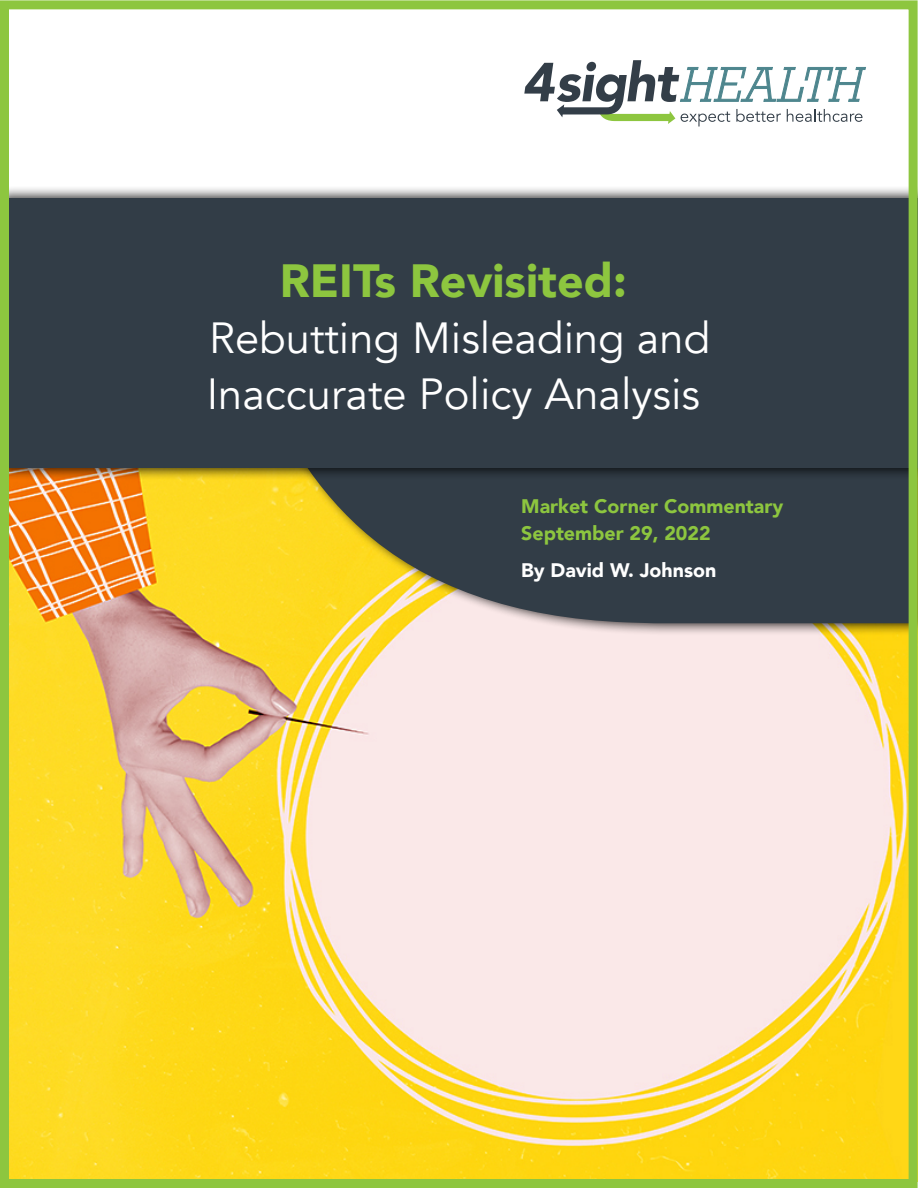
<style>
.page{position:relative;width:918px;height:1188px;background:#fff}
.page>*{position:absolute;margin:0;border:0;box-sizing:border-box;transform-origin:0 0}
.t1{font:900 46.5px "Avenir";color:#8dc63f}
.t2{font:43.5px/56.1px "Avenir";color:#fff}
.t3{font:900 19.65px/26.7px "Avenir";color:#8dc63f}
.t4{font:900 19.65px "Avenir";color:#fff}
</style>
<div class="page">
<img style="left:10px;top:481px;width:898px;height:697px">
<svg style="left:524px;top:60px;width:342px;height:67px"></svg>
<div style="left:242px;top:327px;width:676px;height:309px;background:#000;opacity:.75"></div>
<svg style="left:249px;top:481px;width:659px;height:142px;background:#626245"></svg>
<div style="left:0;top:185px;width:918px;height:296px;background:#000;opacity:.75"></div>
<div style="left:0;top:198px;width:918px;height:270px;background:#323d47"></div>
<div style="left:0;top:0;width:918px;height:1188px;border:9px solid #8dc63f"></div>
<p class="t1" style="left:280px;top:241px;width:349px">REITs Revisited:</p>
<p class="t2" style="left:207px;top:311px;width:505px">Rebutting Misleading and<br>Inaccurate Policy Analysis</p>
<p class="t3" style="left:521px;top:492px;width:264px">Market Corner Commentary<br>September 29, 2022</p>
<p class="t4" style="left:521px;top:553px;width:197px">By David W. Johnson</p>
</div>
